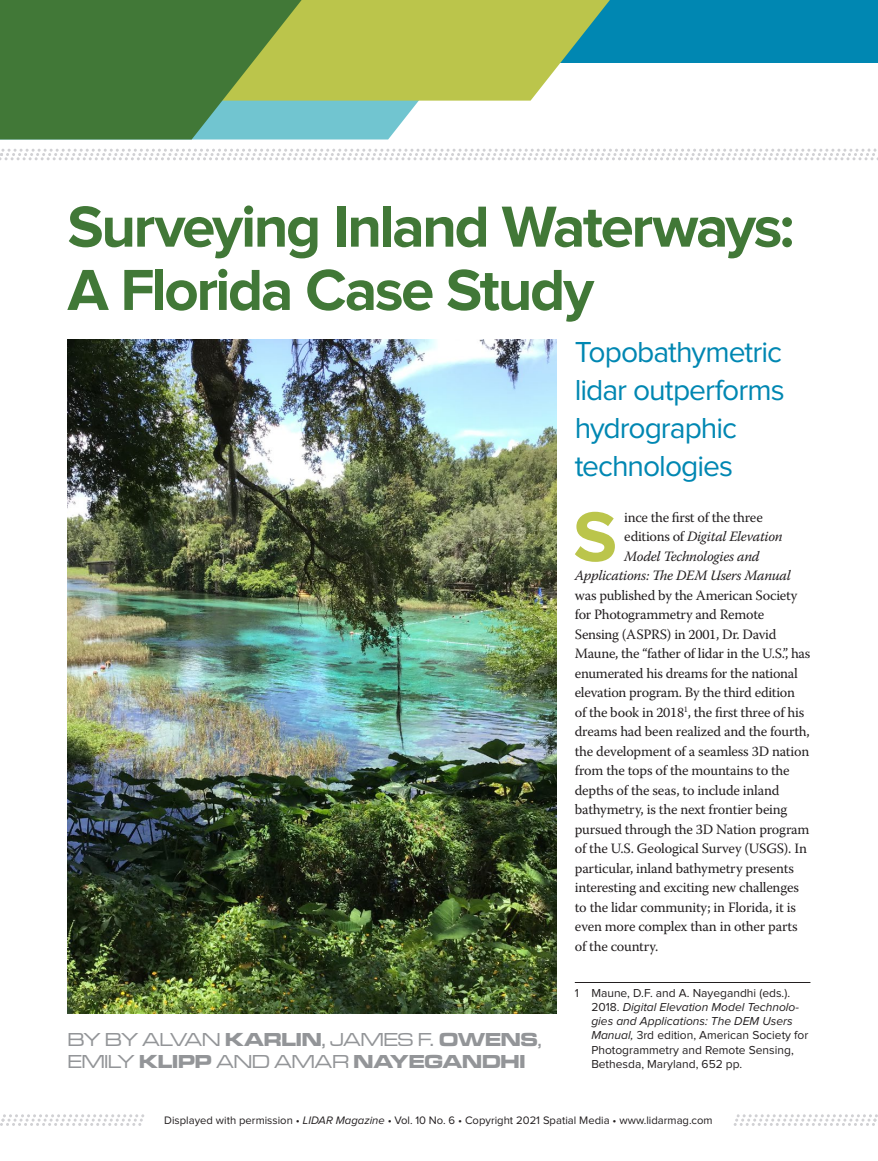
<style>
.page{position:relative;width:878px;height:1161px;background:#fff}
.page>*{position:absolute;margin:0;border:0;box-sizing:border-box;transform-origin:0 0}
.t1{font:700 72.75px "Proxima Nova";color:#bbc54b}
.t2{font:700 60px/63.3px "Proxima Nova";letter-spacing:-.04em;color:#417837}
.t3{font:30px/37.8px "Proxima Nova";letter-spacing:-.035em;color:#0087b2}
.t4{font:19.5px "Microgramma D Medi Exte";letter-spacing:-.01em;color:#939598}
.t5{font:19.5px "Microgramma D Bold Exte";letter-spacing:-.005em;color:#939598}
.t6{font:14.25px/19.5px "Warnock Pro";letter-spacing:-.015em;color:#231f20}
.t7{font:italic 14.25px "Warnock Pro";letter-spacing:-.02em;color:#231f20}
.t8{font:12px/14.2px "Proxima Nova";color:#231f20}
.t9{font:11.25px "Proxima Nova";color:#231f20}
.s1{font-family:"Microgramma D Bold Exte"}
.s2{font-family:"Microgramma D Medi Exte"}
.s3{font-style:normal}
.s4{font-style:italic}
</style>
<div class="page">
<svg style="left:0;top:149px;width:878px;height:11px"></svg>
<div style="left:610px;top:0;width:268px;height:63px;background:#0087b2"></div>
<svg style="left:301px;top:101px;width:118px;height:39px;background:#85cdd6"></svg>
<svg style="left:301px;top:0;width:309px;height:101px;background:#b6c65e"></svg>
<img style="left:68px;top:340px;width:488px;height:674px">
<hr style="left:574px;top:982px;width:236px;height:1px;background:#231f20">
<svg style="left:0;top:0;width:301px;height:140px;background:#508646"></svg>
<svg style="left:0;top:1114px;width:878px;height:12px"></svg>
<h2 class="t2" style="left:68px;top:197px;width:728px">Surveying Inland Waterways:<br>A Florida Case Study</h2>
<h3 class="t4" style="left:68px;top:1027px;width:475px">BY BY ALVAN <span class="s1">KARLIN</span>, JAMES F. <span class="s1">OWENS</span>,</h3>
<h3 class="t5" style="left:68px;top:1048px;width:459px"><span class="s2">EMILY</span> KLIPP <span class="s2">AND AMAR</span> NAYEGANDHI</h3>
<h3 class="t3" style="left:574px;top:334px;width:211px">Topobathymetric lidar outperforms hydrographic technologies</h3>
<h1 class="t1" style="left:573px;top:495px;width:45px">S</h1>
<p class="t6" style="left:624px;top:507px;width:140px">ince the first of the three</p>
<p class="t7" style="left:624px;top:528px;width:160px"><span class="s3">editions of</span> Digital Elevation</p>
<p class="t7" style="left:624px;top:548px;width:137px">Model Technologies and</p>
<p class="t7" style="left:574px;top:567px;width:217px">Applications: The DEM Users Manual</p>
<p class="t6" style="left:574px;top:585px;width:237px">was published by the American Society for Photogrammetry and Remote Sensing (ASPRS) in 2001, Dr. David Maune, the “father of lidar in the U.S.”, has enumerated his dreams for the national elevation program. By the third edition<br>of the book in 2018<sup>1</sup>, the first three of his dreams had been realized and the fourth, the development of a seamless 3D nation from the tops of the mountains to the depths of the seas, to include inland bathymetry, is the next frontier being pursued through the 3D Nation program of the U.S. Geological Survey (USGS). In particular, inland bathymetry presents interesting and exciting new challenges to the lidar community; in Florida, it is even more complex than in other parts of the country.</p>
<p class="t8" style="left:591px;top:986px;width:218px;text-indent:-16px">1 Maune, D.F. and A. Nayegandhi (eds.).<br>2018. <span class="s4">Digital Elevation Model Technolo&shy;gies and Applications: The DEM Users Manual,</span> 3rd edition, American Society for Photogrammetry and Remote Sensing, Bethesda, Maryland, 652 pp.</p>
<p class="t9" style="left:164px;top:1114px;width:550px">Displayed with permission • <span class="s4">LIDAR Magazine</span> • Vol. 10 No. 6 • Copyright 2021 Spatial Media • www.lidarmag.com</p>
</div>
